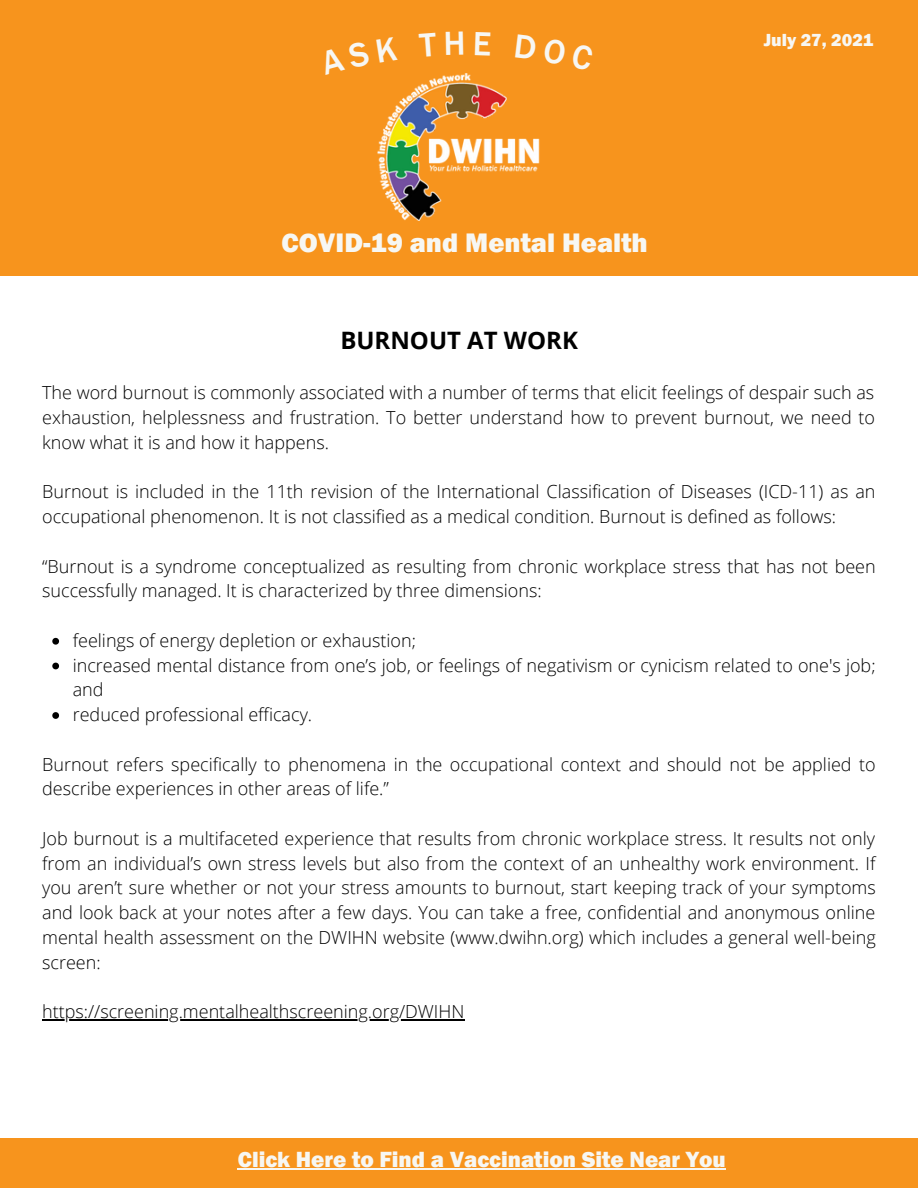
<style>
.page{position:relative;width:918px;height:1188px;background:#fff}
.page>*{position:absolute;margin:0;border:0;box-sizing:border-box;transform-origin:0 0}
.t1{font:800 27.6px "Franklin Gothic";color:#f7f7f3}
.t2{font:700 24px "Open Sans";color:#000}
.t3{font:800 22.65px "Franklin Gothic";color:#f7f7f3}
.t4{font:300 18px/24.8px "Open Sans";color:#000}
.t5{font:800 18px "Franklin Gothic";color:#f7f7f3}
</style>
<div class="page">
<div style="left:0;top:0;width:918px;height:276px;background:#f7941d"></div>
<img style="left:378px;top:74px;width:162px;height:146px">
<div style="left:0;top:1139px;width:918px;height:49px;background:#f7941d"></div>
<svg style="left:52px;top:638px;width:7px;height:7px"></svg>
<svg style="left:52px;top:663px;width:7px;height:6px"></svg>
<svg style="left:52px;top:712px;width:7px;height:7px"></svg>
<hr style="left:42px;top:1019px;width:423px;height:1px;background:#000">
<hr style="left:238px;top:1168px;width:488px;height:2px;background:#f7f7f3">
<p class="t1" style="left:282px;top:227px;width:368px">COVID-19 and Mental Health</p>
<p class="t5" style="left:764px;top:30px;width:111px">July 27, 2021</p>
<p class="t2" style="left:340px;top:323px;width:239px">BURNOUT AT WORK</p>
<p class="t4" style="left:42px;top:380px;width:834px;text-align:justify">The word burnout is commonly associated with a number of terms that elicit feelings of despair such as exhaustion, helplessness and frustration. To better understand how to prevent burnout, we need to know what it is and how it happens.</p>
<p class="t4" style="left:42px;top:479px;width:835px">Burnout is included in the 11th revision of the International Classification of Diseases (ICD-11) as an occupational phenomenon. It is not classified as a medical condition. Burnout is defined as follows:</p>
<p class="t4" style="left:42px;top:553px;width:835px">“Burnout is a syndrome conceptualized as resulting from chronic workplace stress that has not been successfully managed. It is characterized by three dimensions:</p>
<p class="t4" style="left:73px;top:628px;width:345px">feelings of energy depletion or exhaustion;</p>
<p class="t4" style="left:73px;top:652px;width:804px">increased mental distance from one’s job, or feelings of negativism or cynicism related to one's job; and</p>
<p class="t4" style="left:73px;top:702px;width:241px">reduced professional efficacy.</p>
<p class="t4" style="left:42px;top:751px;width:835px">Burnout refers specifically to phenomena in the occupational context and should not be applied to describe experiences in other areas of life.”</p>
<p class="t4" style="left:42px;top:826px;width:835px;text-align:justify">Job burnout is a multifaceted experience that results from chronic workplace stress. It results not only from an individual’s own stress levels but also from the context of an unhealthy work environment. If you aren’t sure whether or not your stress amounts to burnout, start keeping track of your symptoms and look back at your notes after a few days. You can take a free, confidential and anonymous online mental health assessment on the DWIHN website (www.dwihn.org) which includes a general well-being screen:</p>
<p class="t4" style="left:42px;top:999px;width:424px">https://screening.mentalhealthscreening.org/DWIHN</p>
<p class="t3" style="left:238px;top:1146px;width:490px">Click Here to Find a Vaccination Site Near You</p>
</div>
